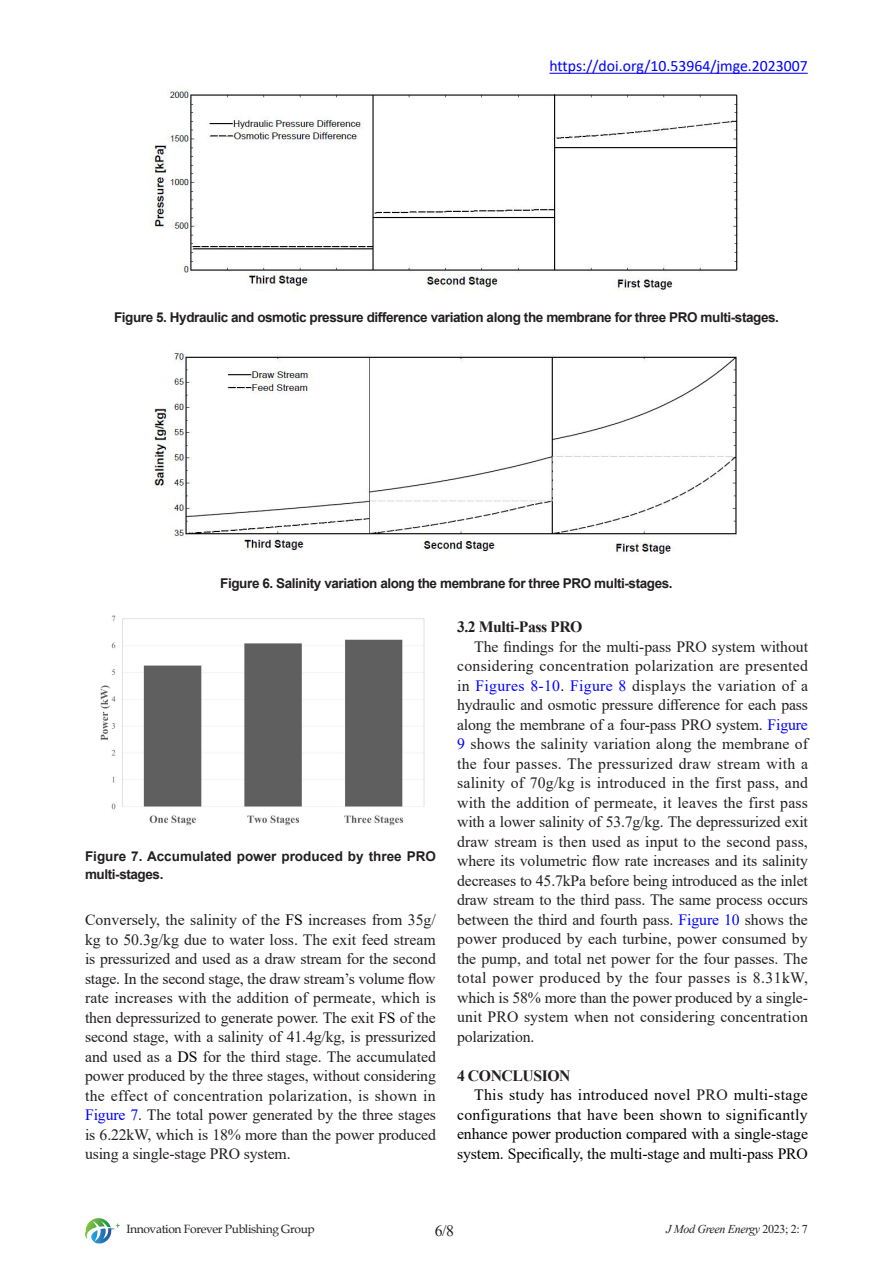
<style>
.page{position:relative;width:893px;height:1263px;background:#fff}
.page>*{position:absolute;margin:0;border:0;box-sizing:border-box;transform-origin:0 0}
.正文{font:15.75px/19.5px "Times New Roman";letter-spacing:-.01em;color:#231f20;text-align:justify}
.正文-2{font:15.75px/19.5px "Times New Roman";letter-spacing:-.01em;color:#000;text-align:justify}
.t1{font:15.75px "Calibri";color:#00f}
.二级及以下等级标题{font:700 15.75px "Times New Roman";letter-spacing:-.03em;color:#231f20}
.一级标题{font:700 15.75px "Times New Roman";letter-spacing:-.03em;color:#231f20}
.图注样式{font:700 13.5px "Arial";letter-spacing:-.03em;color:#231f20}
.图注样式-2{font:700 13.5px/18px "Arial";color:#231f20}
.t2{font:12px "Book Antiqua";letter-spacing:-.03em;color:#231f20}
.t3{font:italic 12px "Times New Roman";letter-spacing:-.03em;color:#231f20}
.s1{color:#000}
.s2{color:#00f}
.s3{color:#231f20}
.s4{font-style:normal}
</style>
<div class="page">
<svg style="left:85px;top:1218px;width:35px;height:25px"></svg>
<hr style="left:549px;top:73px;width:259px;height:1px;background:#00f">
<img style="left:150px;top:85px;width:589px;height:206px">
<img style="left:153px;top:353px;width:584px;height:201px">
<img style="left:100px;top:615px;width:325px;height:211px">
<p class="t1" style="left:549px;top:55px;width:260px">https://doi.org/10.53964/jmge.2023007</p>
<p class="图注样式" style="left:114px;top:308px;width:666px">Figure 5. Hydraulic and osmotic pressure difference variation along the membrane for three PRO multi-stages.</p>
<p class="图注样式" style="left:220px;top:573px;width:454px">Figure 6. Salinity variation along the membrane for three PRO multi-stages.</p>
<p class="图注样式-2" style="left:85px;top:847px;width:352px">Figure 7. Accumulated power produced by three PRO multi-stages.</p>
<p class="正文" style="left:85px;top:910px;width:352px">Conversely, the salinity of the <span class="s1">FS</span> increases from 35g/ kg to 50.3g/kg due to water loss. The exit feed stream is pressurized and used as a draw stream for the second stage. In the second stage, the draw stream’s volume flow rate increases with the addition of permeate, which is then depressurized to generate power. The exit <span class="s1">FS</span> of the second stage, with a salinity of 41.4g/kg, is pressurized and used as a <span class="s1">DS</span> for the third stage. The accumulated power produced by the three stages, without considering the effect of concentration polarization, is shown in <span class="s2">Figure 7</span>. The total power generated by the three stages is 6.22kW, which is 18% more than the power produced using a single-stage PRO system.</p>
<p class="二级及以下等级标题" style="left:457px;top:615px;width:127px">3.2 Multi-Pass PRO</p>
<p class="正文" style="left:457px;top:636px;width:352px;text-indent:17px">The findings for the multi-pass PRO system without considering concentration polarization are presented in <span class="s2">Figures 8-10</span><span class="s1">.</span> <span class="s2">Figure 8</span> displays the variation of a hydraulic and osmotic pressure difference for each pass along the membrane of a four-pass PRO system. <span class="s2">Figure 9</span> shows the salinity variation along the membrane of the four passes. The pressurized draw stream with a salinity of 70g/kg is introduced in the first pass, and with the addition of permeate, it leaves the first pass with a lower salinity of 53.7g/kg. The depressurized exit draw stream is then used as input to the second pass, where its volumetric flow rate increases and its salinity decreases to 45.7kPa before being introduced as the inlet draw stream to the third pass. The same process occurs between the third and fourth pass. <span class="s2">Figure 10</span> shows the power produced by each turbine, power consumed by the pump, and total net power for the four passes. The total power produced by the four passes is 8.31kW, which is 58% more than the power produced by a single&shy;unit PRO system when not considering concentration polarization.</p>
<p class="一级标题" style="left:457px;top:1064px;width:115px">4 CONCLUSION</p>
<p class="正文-2" style="left:457px;top:1084px;width:352px;text-indent:17px">This study has introduced novel <span class="s3">PRO</span> multi-stage configurations that have been shown to significantly enhance power production compared with a single-stage system. Specifically, the multi-stage and multi-pass PRO</p>
<p class="t2" style="left:126px;top:1220px;width:190px">Innovation Forever Publishing Group</p>
<p class="正文" style="left:435px;top:1220px;width:21px">6/8</p>
<p class="t3" style="left:666px;top:1220px;width:143px">J Mod Green Energy <span class="s4">2023; 2: 7</span></p>
</div>
